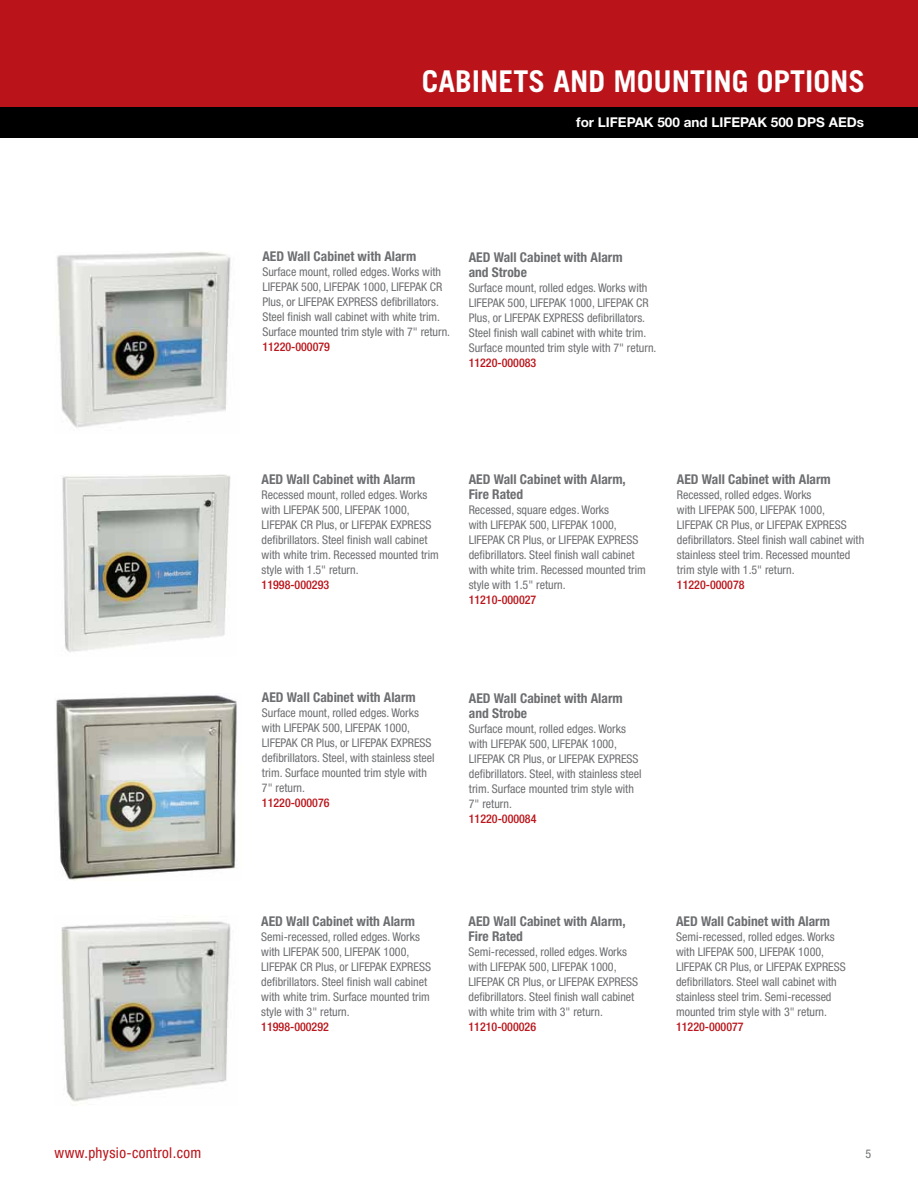
<style>
.page{position:relative;width:918px;height:1188px;background:#fff}
.page>*{position:absolute;margin:0;border:0;box-sizing:border-box;transform-origin:0 0}
.t1{font:700 30px "Trade Gothic LT Std";color:#fff}
.t2{font:condensed 15px "Helvetica Neue LT Std";letter-spacing:.025em;color:#ba141a}
.t3{font:700 condensed 13.5px/15px "Helvetica Neue LT Pro";color:#6d6e71}
.t4{font:700 13.5px "Helvetica Neue LT Std";color:#fff}
.t5{font:condensed 12px/15px "Helvetica Neue LTW1 G";color:#6d6e71}
.t6{font:500 condensed 12px "Helvetica Neue LTW1 G";color:#ba141a}
</style>
<div class="page">
<div style="left:0;top:0;width:918px;height:137px;background:#ba141a"></div>
<div style="left:0;top:107px;width:918px;height:30px;background:#000"></div>
<img style="left:62px;top:475px;width:169px;height:177px">
<img style="left:56px;top:695px;width:181px;height:186px">
<img style="left:57px;top:252px;width:174px;height:176px">
<img style="left:61px;top:921px;width:170px;height:181px">
<h1 class="t1" style="left:422px;top:63px;width:65px">CABINETS</h1>
<h1 class="t1" style="left:554px;top:63px;width:78px">AN D MOUNTIN</h1>
<h1 class="t1" style="left:732px;top:63px;width:42px">G OPTIONS</h1>
<p class="t4" style="left:576px;top:113px;width:289px">for LIFEPAK 500 and LIFEPAK 500 DPS AEDs</p>
<p class="t3" style="left:262px;top:248px;width:155px">AED Wall Cabinet with Alarm</p>
<p class="t5" style="left:262px;top:264px;width:189px">Surface mount, rolled edges. Works with LIFEPAK 500, LIFEPAK 1000, LIFEPAK CR Plus, or LIFEPAK EXPRESS defibrillators.<br>Steel finish wall cabinet with white trim.<br>Surface mounted trim style with 7" return.</p>
<p class="t6" style="left:262px;top:339px;width:69px">11220-000079</p>
<p class="t3" style="left:469px;top:249px;width:155px">AED Wall Cabinet with Alarm and Strobe</p>
<p class="t5" style="left:469px;top:280px;width:189px">Surface mount, rolled edges. Works with LIFEPAK 500, LIFEPAK 1000, LIFEPAK CR Plus, or LIFEPAK EXPRESS defibrillators.<br>Steel finish wall cabinet with white trim.<br>Surface mounted trim style with 7" return.</p>
<p class="t6" style="left:469px;top:355px;width:69px">11220-000083</p>
<p class="t3" style="left:262px;top:472px;width:155px">AED Wall Cabinet with Alarm</p>
<p class="t5" style="left:262px;top:488px;width:179px">Recessed mount, rolled edges. Works with LIFEPAK 500, LIFEPAK 1000, LIFEPAK CR Plus, or LIFEPAK EXPRESS defibrillators. Steel finish wall cabinet with white trim. Recessed mounted trim style with 1.5" return.</p>
<p class="t6" style="left:262px;top:578px;width:69px">11998-000293</p>
<p class="t3" style="left:469px;top:472px;width:159px">AED Wall Cabinet with Alarm,<br>Fire Rated</p>
<p class="t5" style="left:469px;top:502px;width:179px">Recessed, square edges. Works<br>with LIFEPAK 500, LIFEPAK 1000, LIFEPAK CR Plus, or LIFEPAK EXPRESS defibrillators. Steel finish wall cabinet with white trim. Recessed mounted trim style with 1.5" return.</p>
<p class="t6" style="left:469px;top:593px;width:69px">11210-000027</p>
<p class="t3" style="left:677px;top:472px;width:155px">AED Wall Cabinet with Alarm</p>
<p class="t5" style="left:677px;top:488px;width:189px">Recessed, rolled edges. Works<br>with LIFEPAK 500, LIFEPAK 1000,<br>LIFEPAK CR Plus, or LIFEPAK EXPRESS defibrillators. Steel finish wall cabinet with stainless steel trim. Recessed mounted trim style with 1.5" return.</p>
<p class="t6" style="left:677px;top:578px;width:69px">11220-000078</p>
<p class="t3" style="left:262px;top:690px;width:155px">AED Wall Cabinet with Alarm</p>
<p class="t5" style="left:262px;top:706px;width:174px">Surface mount, rolled edges. Works with LIFEPAK 500, LIFEPAK 1000,<br>LIFEPAK CR Plus, or LIFEPAK EXPRESS defibrillators. Steel, with stainless steel trim. Surface mounted trim style with<br>7" return.</p>
<p class="t6" style="left:262px;top:796px;width:69px">11220-000076</p>
<p class="t3" style="left:469px;top:691px;width:155px">AED Wall Cabinet with Alarm and Strobe</p>
<p class="t5" style="left:469px;top:721px;width:174px">Surface mount, rolled edges. Works with LIFEPAK 500, LIFEPAK 1000,<br>LIFEPAK CR Plus, or LIFEPAK EXPRESS defibrillators. Steel, with stainless steel trim. Surface mounted trim style with<br>7" return.</p>
<p class="t6" style="left:469px;top:812px;width:69px">11220-000084</p>
<p class="t3" style="left:261px;top:913px;width:155px">AED Wall Cabinet with Alarm</p>
<p class="t5" style="left:261px;top:929px;width:171px">Semi-recessed, rolled edges. Works with LIFEPAK 500, LIFEPAK 1000, LIFEPAK CR Plus, or LIFEPAK EXPRESS defibrillators. Steel finish wall cabinet with white trim. Surface mounted trim style with 3" return.</p>
<p class="t6" style="left:261px;top:1019px;width:69px">11998-000292</p>
<p class="t3" style="left:469px;top:913px;width:159px">AED Wall Cabinet with Alarm,<br>Fire Rated</p>
<p class="t5" style="left:469px;top:944px;width:171px">Semi-recessed, rolled edges. Works with LIFEPAK 500, LIFEPAK 1000, LIFEPAK CR Plus, or LIFEPAK EXPRESS defibrillators. Steel finish wall cabinet with white trim with 3" return.</p>
<p class="t6" style="left:469px;top:1019px;width:69px">11210-000026</p>
<p class="t3" style="left:676px;top:914px;width:155px">AED Wall Cabinet with Alarm</p>
<p class="t5" style="left:676px;top:929px;width:171px">Semi-recessed, rolled edges. Works with LIFEPAK 500, LIFEPAK 1000, LIFEPAK CR Plus, or LIFEPAK EXPRESS defibrillators. Steel wall cabinet with stainless steel trim. Semi-recessed mounted trim style with 3" return.</p>
<p class="t6" style="left:676px;top:1019px;width:69px">11220-000077</p>
<p class="t2" style="left:55px;top:1144px;width:148px">www.physio-control.com</p>
<p class="t5" style="left:866px;top:1146px;width:7px">5</p>
</div>
